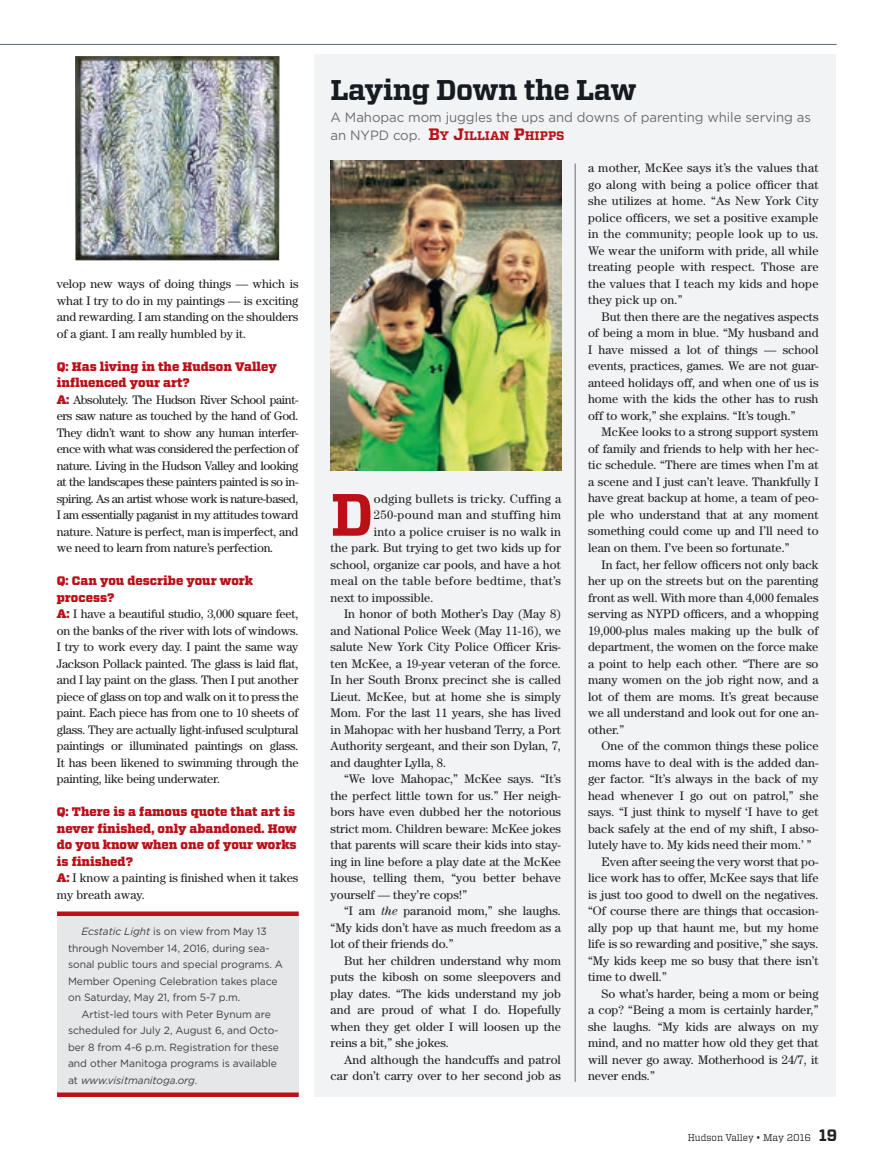
<style>
.page{position:relative;width:885px;height:1175px;background:#fff}
.page>*{position:absolute;margin:0;border:0;box-sizing:border-box;transform-origin:0 0}
.BodyText_DropCapSmal{font:700 59.55px "Vitesse";color:#bb1018}
.Pulse_SmallHeadline{font:700 28.5px "Vitesse";letter-spacing:-.02em;color:#161b21}
.DeptDeck{font:13.5px "Gotham";letter-spacing:-.005em;color:#6c6d70}
.BodyText_DropCapSmal-2{font:12.3px/16.5px "Century";color:#231f20;text-align:justify}
.t1{font:900 12.3px/16.5px "Vitesse";color:#bb1018}
.BodyText_DropCapSmal-3{font:12.3px "Century";letter-spacing:.03em;color:#231f20}
.BodyText_DropCapSmal-4{font:12.3px "Century";letter-spacing:.02em;color:#231f20}
.BodyText_DropCapSmal-5{font:12.3px "Century";letter-spacing:.035em;color:#231f20}
.DeptDeck-2{font:700 12.3px "Vitesse";color:#bb1018}
.DeptDeck-3{font:10.5px/16.5px "Gotham";letter-spacing:-.005em;color:#3e3e3f}
.t2{font:9.75px "Vitesse";color:#231f20;scale:.95 1}
.s1{font-family:"Vitesse";font-weight:900;color:#bb1018}
.s2{font-style:italic}
.s3{font-family:"Gotham";font-weight:400;font-size:13.5px;color:#6c6d70}
.s4{font-size:16.5px}
.s5{font-weight:700;font-size:16.5px}
</style>
<div class="page">
<div style="left:57px;top:915px;width:241px;height:179px;background:#e6e7e9"></div>
<hr style="left:0;top:44px;width:836px;height:1px;background:#5f696f">
<img style="left:75px;top:56px;width:204px;height:204px">
<div style="left:314px;top:54px;width:521px;height:1042px;background:#f2f3f4"></div>
<hr style="left:574px;top:163px;width:1px;height:918px;background:#6c6d70">
<img style="left:330px;top:160px;width:231px;height:310px">
<div style="left:57px;top:911px;width:241px;height:5px;background:#bb1018"></div>
<div style="left:57px;top:1092px;width:241px;height:5px;background:#bb1018"></div>
<p class="BodyText_DropCapSmal-2" style="left:57px;top:275px;width:243px">velop new ways of doing things — which is what I try to do in my paintings — is exciting and rewarding. I am standing on the shoulders of a giant. I am really humbled by it.</p>
<p class="t1" style="left:57px;top:358px;width:221px">Q: Has living in the Hudson Valley influenced your art?</p>
<p class="BodyText_DropCapSmal-2" style="left:57px;top:391px;width:243px"><span class="s1">A:</span> Absolutely. The Hudson River School paint&shy;ers saw nature as touched by the hand of God.<br>They didn’t want to show any human interfer&shy;ence with what was considered the perfection of nature. Living in the Hudson Valley and looking at the landscapes these painters painted is so in&shy;spiring. As an artist whose work is nature-based, I am essentially paganist in my attitudes toward nature. Nature is perfect, man is imperfect, and we need to learn from nature’s perfection.</p>
<p class="t1" style="left:57px;top:573px;width:197px">Q: Can you describe your work</p>
<p class="t1" style="left:57px;top:589px;width:59px">process?</p>
<p class="BodyText_DropCapSmal-2" style="left:57px;top:605px;width:243px"><span class="s1">A:</span> I have a beautiful studio, 3,000 square feet, on the banks of the river with lots of windows.<br>I try to work every day. I paint the same way Jackson Pollack painted. The glass is laid flat, and I lay paint on the glass. Then I put another piece of glass on top and walk on it to press the paint. Each piece has from one to 10 sheets of glass. They are actually light-infused sculptural paintings or illuminated paintings on glass.<br>It has been likened to swimming through the painting, like being underwater.</p>
<p class="t1" style="left:57px;top:804px;width:241px">Q: There is a famous quote that art is never finished, only abandoned. How do you know when one of your works is finished?</p>
<p class="BodyText_DropCapSmal-2" style="left:57px;top:869px;width:243px"><span class="s1">A:</span> I know a painting is finished when it takes my breath away.</p>
<p class="DeptDeck-3" style="left:68px;top:923px;width:216px;text-indent:14px"><span class="s2">Ecstatic Light</span> is on view from May 13 through November 14, 2016, during sea&shy;sonal public tours and special programs. A Member Opening Celebration takes place on Saturday, May 21, from 5-7 p.m.</p>
<p class="DeptDeck-3" style="left:68px;top:1005px;width:212px;text-indent:14px">Artist-led tours with Peter Bynum are scheduled for July 2, August 6, and Octo&shy;ber 8 from 4-6 p.m. Registration for these and other Manitoga programs is available at <span class="s2">www.visitmanitoga.org</span>.</p>
<p class="Pulse_SmallHeadline" style="left:330px;top:71px;width:307px">Laying Down the Law</p>
<p class="DeptDeck" style="left:330px;top:110px;width:481px">A Mahopac mom juggles the ups and downs of parenting while serving as</p>
<p class="DeptDeck-2" style="left:330px;top:128px;width:235px"><span class="s3">an NYPD cop.</span> <span class="s4">B</span>Y <span class="s4">J</span>ILLIAN <span class="s4">P</span>HIPPS</p>
<p class="BodyText_DropCapSmal" style="left:330px;top:475px;width:45px">D</p>
<p class="BodyText_DropCapSmal-4" style="left:374px;top:491px;width:189px">odging bullets is tricky. Cuffing a</p>
<p class="BodyText_DropCapSmal-5" style="left:374px;top:508px;width:189px">250-pound man and stuffing him</p>
<p class="BodyText_DropCapSmal-2" style="left:374px;top:523px;width:188px">into a police cruiser is no walk in</p>
<p class="BodyText_DropCapSmal-2" style="left:330px;top:539px;width:232px">the park. But trying to get two kids up for</p>
<p class="BodyText_DropCapSmal-2" style="left:330px;top:556px;width:232px">school, organize car pools, and have a hot</p>
<p class="BodyText_DropCapSmal-3" style="left:330px;top:574px;width:232px">meal on the table before bedtime, that’s</p>
<p class="BodyText_DropCapSmal-2" style="left:330px;top:589px;width:104px">next to impossible.</p>
<p class="BodyText_DropCapSmal-2" style="left:330px;top:605px;width:232px;text-indent:14px">In honor of both Mother’s Day (May 8) and National Police Week (May 11-16), we salute New York City Police Officer Kris&shy;ten McKee, a 19-year veteran of the force.<br>In her South Bronx precinct she is called Lieut. McKee, but at home she is simply Mom. For the last 11 years, she has lived in Mahopac with her husband Terry, a Port Authority sergeant, and their son Dylan, 7, and daughter Lylla, 8.</p>
<p class="BodyText_DropCapSmal-2" style="left:330px;top:770px;width:232px;text-indent:14px">“We love Mahopac,” McKee says. “It’s the perfect little town for us.” Her neigh&shy;bors have even dubbed her the notorious strict mom. Children beware: McKee jokes that parents will scare their kids into stay&shy;ing in line before a play date at the McKee house, telling them, “you better behave yourself — they’re cops!”</p>
<p class="BodyText_DropCapSmal-2" style="left:330px;top:902px;width:232px;text-indent:14px">“I am <span class="s2">the</span> paranoid mom,” she laughs. “My kids don’t have as much freedom as a lot of their friends do.”</p>
<p class="BodyText_DropCapSmal-2" style="left:330px;top:952px;width:232px;text-indent:14px">But her children understand why mom puts the kibosh on some sleepovers and play dates. “The kids understand my job and are proud of what I do. Hopefully when they get older I will loosen up the reins a bit,” she jokes.</p>
<p class="BodyText_DropCapSmal-2" style="left:330px;top:1051px;width:232px;text-align:right">And although the handcuffs and patrol car don’t carry over to her second job as</p>
<p class="BodyText_DropCapSmal-2" style="left:588px;top:160px;width:232px">a mother, McKee says it’s the values that go along with being a police officer that she utilizes at home. “As New York City police officers, we set a positive example in the community; people look up to us.<br>We wear the uniform with pride, all while treating people with respect. Those are the values that I teach my kids and hope they pick up on.”</p>
<p class="BodyText_DropCapSmal-2" style="left:588px;top:308px;width:232px;text-indent:14px">But then there are the negatives aspects of being a mom in blue. “My husband and I have missed a lot of things — school events, practices, games. We are not guar&shy;anteed holidays off, and when one of us is home with the kids the other has to rush off to work,” she explains. “It’s tough.”</p>
<p class="BodyText_DropCapSmal-2" style="left:588px;top:424px;width:232px;text-indent:14px">McKee looks to a strong support system of family and friends to help with her hec&shy;tic schedule. “There are times when I’m at a scene and I just can’t leave. Thankfully I have great backup at home, a team of peo&shy;ple who understand that at any moment something could come up and I’ll need to lean on them. I’ve been so fortunate.”</p>
<p class="BodyText_DropCapSmal-2" style="left:588px;top:556px;width:232px;text-indent:14px">In fact, her fellow officers not only back her up on the streets but on the parenting front as well. With more than 4,000 females serving as NYPD officers, and a whopping 19,000-plus males making up the bulk of department, the women on the force make a point to help each other. “There are so many women on the job right now, and a lot of them are moms. It’s great because we all understand and look out for one an&shy;other.”</p>
<p class="BodyText_DropCapSmal-2" style="left:588px;top:737px;width:232px;text-indent:14px">One of the common things these police moms have to deal with is the added dan&shy;ger factor. “It’s always in the back of my head whenever I go out on patrol,” she says. “I just think to myself ‘I have to get back safely at the end of my shift, I abso&shy;lutely have to. My kids need their mom.’ ”</p>
<p class="BodyText_DropCapSmal-2" style="left:588px;top:853px;width:232px;text-indent:14px">Even after seeing the very worst that po&shy;lice work has to offer, McKee says that life is just too good to dwell on the negatives. “Of course there are things that occasion&shy;ally pop up that haunt me, but my home life is so rewarding and positive,” she says. “My kids keep me so busy that there isn’t time to dwell.”</p>
<p class="BodyText_DropCapSmal-2" style="left:588px;top:984px;width:232px;text-indent:14px">So what’s harder, being a mom or being a cop? “Being a mom is certainly harder,” she laughs. “My kids are always on my mind, and no matter how old they get that will never go away. Motherhood is 24/7, it never ends.”</p>
<p class="t2" style="left:687px;top:1131px;width:159px">Hudson Valley • May 2016 <span class="s5">19</span></p>
</div>
